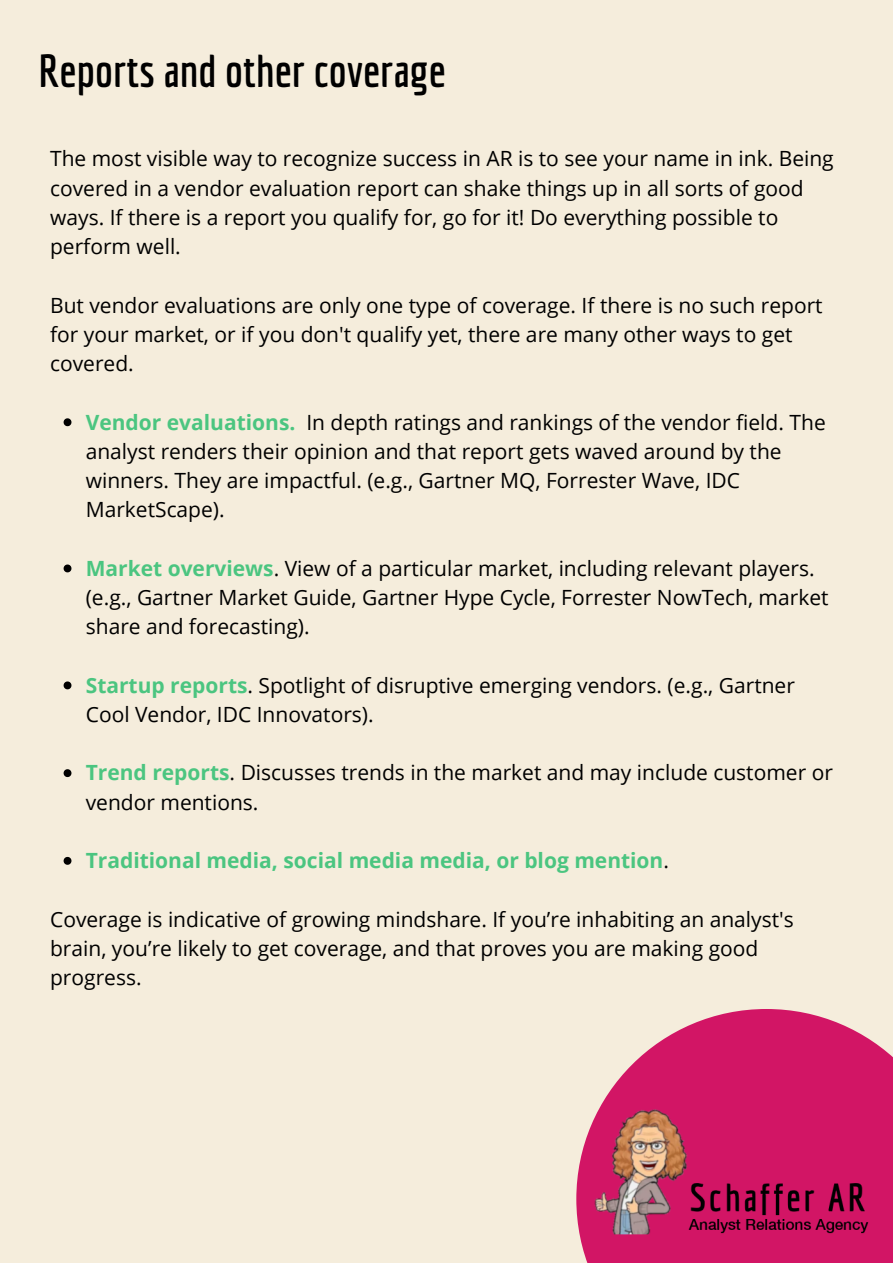
<style>
.page{position:relative;width:893px;height:1264px;background:#fff}
.page>*{position:absolute;margin:0;border:0;box-sizing:border-box;transform-origin:0 0}
.t1{font:700 45px "Economica";color:#000}
.t2{font:21px/29.2px "Open Sans";color:#000}
.t3{font:700 21px "Open Sans";color:#4bc580}
.s1{font-weight:700;color:#4bc580}
.s2{font-weight:400;color:#000}
</style>
<div class="page">
<div style="left:0;top:0;width:892px;height:1262px;background:#f5eddc"></div>
<svg style="left:64px;top:418px;width:7px;height:8px"></svg>
<svg style="left:64px;top:564px;width:7px;height:8px"></svg>
<svg style="left:64px;top:681px;width:7px;height:8px"></svg>
<svg style="left:64px;top:769px;width:7px;height:8px"></svg>
<svg style="left:64px;top:857px;width:7px;height:7px"></svg>
<svg style="left:606px;top:1009px;width:286px;height:88px;fill:#d21565"></svg>
<img style="left:576px;top:1097px;width:316px;height:165px">
<h1 class="t1" style="left:38px;top:44px;width:409px">Reports and other coverage</h1>
<p class="t2" style="left:50px;top:144px;width:785px">The most visible way to recognize success in AR is to see your name in ink. Being covered in a vendor evaluation report can shake things up in all sorts of good ways. If there is a report you qualify for, go for it! Do everything possible to perform well.</p>
<p class="t2" style="left:50px;top:290px;width:774px">But vendor evaluations are only one type of coverage. If there is no such report for your market, or if you don't qualify yet, there are many other ways to get covered.</p>
<p class="t2" style="left:86px;top:407px;width:741px"><span class="s1">Vendor evaluations.</span> In depth ratings and rankings of the vendor field. The analyst renders their opinion and that report gets waved around by the winners. They are impactful. (e.g., Gartner MQ, Forrester Wave, IDC MarketScape).</p>
<p class="t2" style="left:86px;top:553px;width:744px"><span class="s1">Market overviews</span>. View of a particular market, including relevant players. (e.g., Gartner Market Guide, Gartner Hype Cycle, Forrester NowTech, market share and forecasting).</p>
<p class="t2" style="left:86px;top:670px;width:710px"><span class="s1">Startup reports</span>. Spotlight of disruptive emerging vendors. (e.g., Gartner<br>Cool Vendor, IDC Innovators).</p>
<p class="t2" style="left:86px;top:757px;width:748px"><span class="s1">Trend reports</span>. Discusses trends in the market and may include customer or vendor mentions.</p>
<p class="t3" style="left:86px;top:845px;width:584px">Traditional media, social media media, or blog mention<span class="s2">.</span></p>
<p class="t2" style="left:50px;top:903px;width:745px">Coverage is indicative of growing mindshare. If you’re inhabiting an analyst's brain, you’re likely to get coverage, and that proves you are making good progress.</p>
</div>
